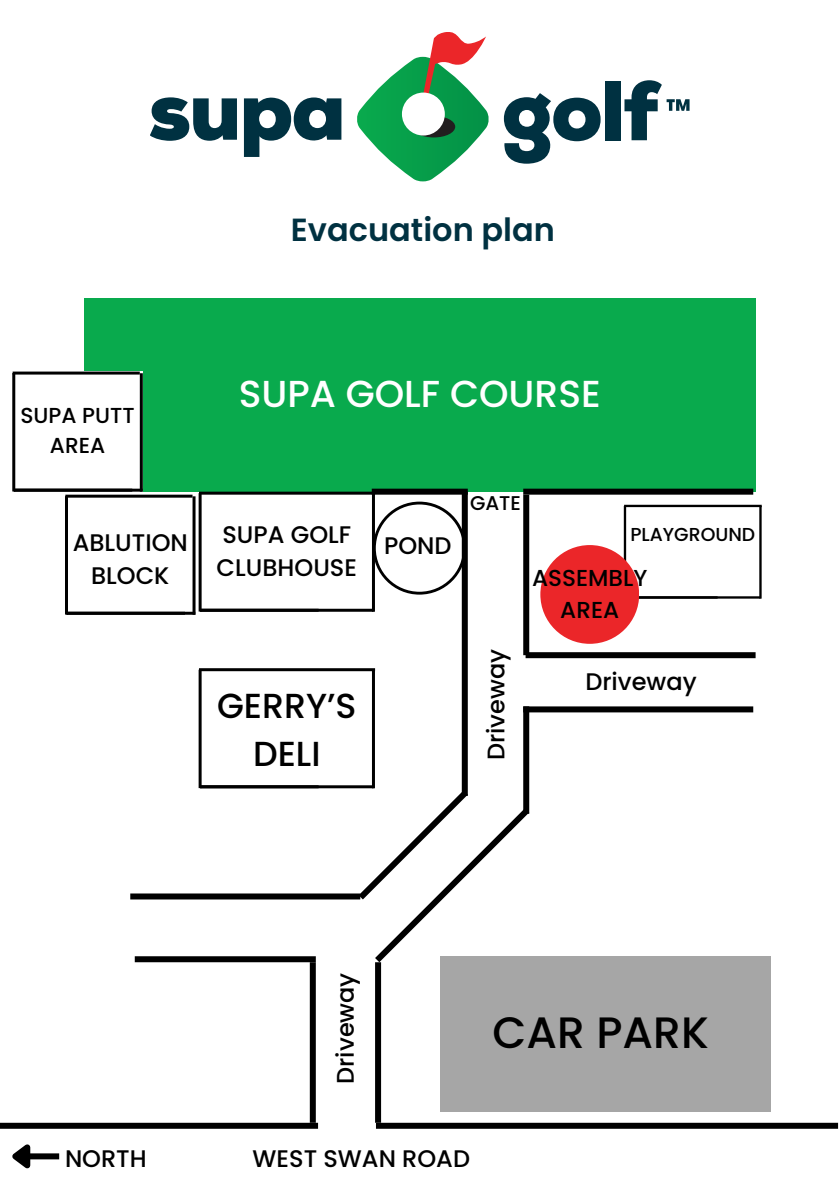
<style>
.page{position:relative;width:839px;height:1191px;background:#fff}
.page>*{position:absolute;margin:0;border:0;box-sizing:border-box;transform-origin:0 0}
.t1{font:500 44px "Poppins";color:#000}
.t2{font:500 37.6px "Poppins";color:#fff}
.t3{font:500 34.8px "Poppins";color:#000}
.t4{font:600 32px "Poppins";color:#003141}
.t5{font:500 24px/33px "Poppins";color:#000;text-align:center}
.t6{font:500 23px "Poppins";color:#000}
.t7{font:500 21.6px/29.8px "Poppins";color:#000;text-align:center}
.t8{font:500 19.8px "Poppins";color:#000}
.t9{font:500 18.8px "Poppins";color:#000}
</style>
<div class="page">
<svg style="left:150px;top:97px;width:87px;height:44px"></svg>
<svg style="left:244px;top:97px;width:97px;height:60px"></svg>
<svg style="left:357px;top:32px;width:132px;height:149px"></svg>
<div style="left:402px;top:93px;width:43px;height:43px;background:#fff;border-radius:50%"></div>
<svg style="left:503px;top:93px;width:97px;height:71px"></svg>
<div style="left:605px;top:81px;width:15px;height:59px;background:#003141"></div>
<svg style="left:624px;top:80px;width:65px;height:60px"></svg>
<div style="left:84px;top:298px;width:671px;height:194px;background:#09aa4d"></div>
<div style="left:372px;top:489px;width:96px;height:6px;background:#000"></div>
<div style="left:462px;top:492px;width:6px;height:304px;background:#000"></div>
<div style="left:523px;top:495px;width:6px;height:160px;background:#000"></div>
<div style="left:523px;top:489px;width:230px;height:6px;background:#000"></div>
<div style="left:525px;top:652px;width:230px;height:6px;background:#000"></div>
<div style="left:523px;top:706px;width:230px;height:6px;background:#000"></div>
<div style="left:523px;top:706px;width:6px;height:108px;background:#000"></div>
<svg style="left:352px;top:784px;width:178px;height:185px"></svg>
<div style="left:375px;top:962px;width:6px;height:161px;background:#000"></div>
<div style="left:310px;top:962px;width:6px;height:161px;background:#000"></div>
<div style="left:130px;top:893px;width:230px;height:6px;background:#000"></div>
<div style="left:135px;top:956px;width:181px;height:6px;background:#000"></div>
<div style="left:439px;top:956px;width:331px;height:156px;background:#a6a6a6"></div>
<hr style="left:372px;top:493px;width:3px;height:119px;background:#000">
<hr style="left:200px;top:609px;width:173px;height:3px;background:#000">
<hr style="left:199px;top:492px;width:176px;height:3px;background:#000">
<hr style="left:199px;top:493px;width:3px;height:119px;background:#000">
<hr style="left:759px;top:506px;width:2px;height:93px;background:#000">
<hr style="left:625px;top:596px;width:135px;height:3px;background:#000">
<hr style="left:624px;top:505px;width:137px;height:2px;background:#000">
<hr style="left:623px;top:506px;width:3px;height:93px;background:#000">
<hr style="left:372px;top:670px;width:3px;height:118px;background:#000">
<hr style="left:200px;top:785px;width:173px;height:3px;background:#000">
<hr style="left:199px;top:668px;width:176px;height:3px;background:#000">
<hr style="left:199px;top:670px;width:3px;height:118px;background:#000">
<hr style="left:192px;top:496px;width:3px;height:119px;background:#000">
<hr style="left:66px;top:612px;width:129px;height:3px;background:#000">
<hr style="left:65px;top:495px;width:127px;height:3px;background:#000">
<hr style="left:65px;top:496px;width:3px;height:119px;background:#000">
<div style="left:12px;top:372px;width:131px;height:120px;background:#fff"></div>
<hr style="left:140px;top:373px;width:3px;height:119px;background:#000">
<hr style="left:14px;top:489px;width:129px;height:3px;background:#000">
<hr style="left:13px;top:372px;width:127px;height:3px;background:#000">
<hr style="left:12px;top:373px;width:3px;height:118px;background:#000">
<svg style="left:375px;top:502px;width:87px;height:93px"></svg>
<div style="left:540px;top:545px;width:99px;height:99px;background:#eb2629;border-radius:50%"></div>
<div style="left:0;top:1123px;width:318px;height:6px;background:#000"></div>
<div style="left:376px;top:1123px;width:462px;height:6px;background:#000"></div>
<div style="left:29px;top:1153px;width:30px;height:6px;background:#000"></div>
<svg style="left:12px;top:1144px;width:24px;height:25px"></svg>
<p class="t4" style="left:291px;top:207px;width:265px">Evacuation plan</p>
<p class="t7" style="left:20px;top:401px;width:116px">SUPA PUTT<br>AREA</p>
<p class="t5" style="left:73px;top:526px;width:117px">ABLUTION<br>BLOCK</p>
<p class="t2" style="left:239px;top:368px;width:363px">SUPA GOLF COURSE</p>
<p class="t8" style="left:470px;top:489px;width:52px">GATE</p>
<p class="t5" style="left:222px;top:518px;width:130px">SUPA GOLF</p>
<p class="t9" style="left:630px;top:521px;width:126px">PLAYGROUND</p>
<p class="t5" style="left:217px;top:551px;width:142px">CLUBHOUSE</p>
<p class="t5" style="left:384px;top:529px;width:69px">POND</p>
<p class="t6" style="left:532px;top:562px;width:117px">ASSEMBLY</p>
<p class="t6" style="left:560px;top:593px;width:60px">AREA</p>
<p class="t3" style="left:217px;top:681px;width:141px">GERRY’S</p>
<p class="t3" style="left:253px;top:729px;width:69px">DELI</p>
<p class="t5" style="left:479px;top:760px;width:113px;rotate:-90deg">Driveway</p>
<p class="t5" style="left:585px;top:665px;width:113px">Driveway</p>
<p class="t5" style="left:329px;top:1084px;width:113px;rotate:-90deg">Driveway</p>
<p class="t1" style="left:492px;top:1002px;width:218px">CAR PARK</p>
<p class="t5" style="left:65px;top:1142px;width:83px">NORTH</p>
<p class="t5" style="left:252px;top:1142px;width:219px">WEST SWAN ROAD</p>
</div>
